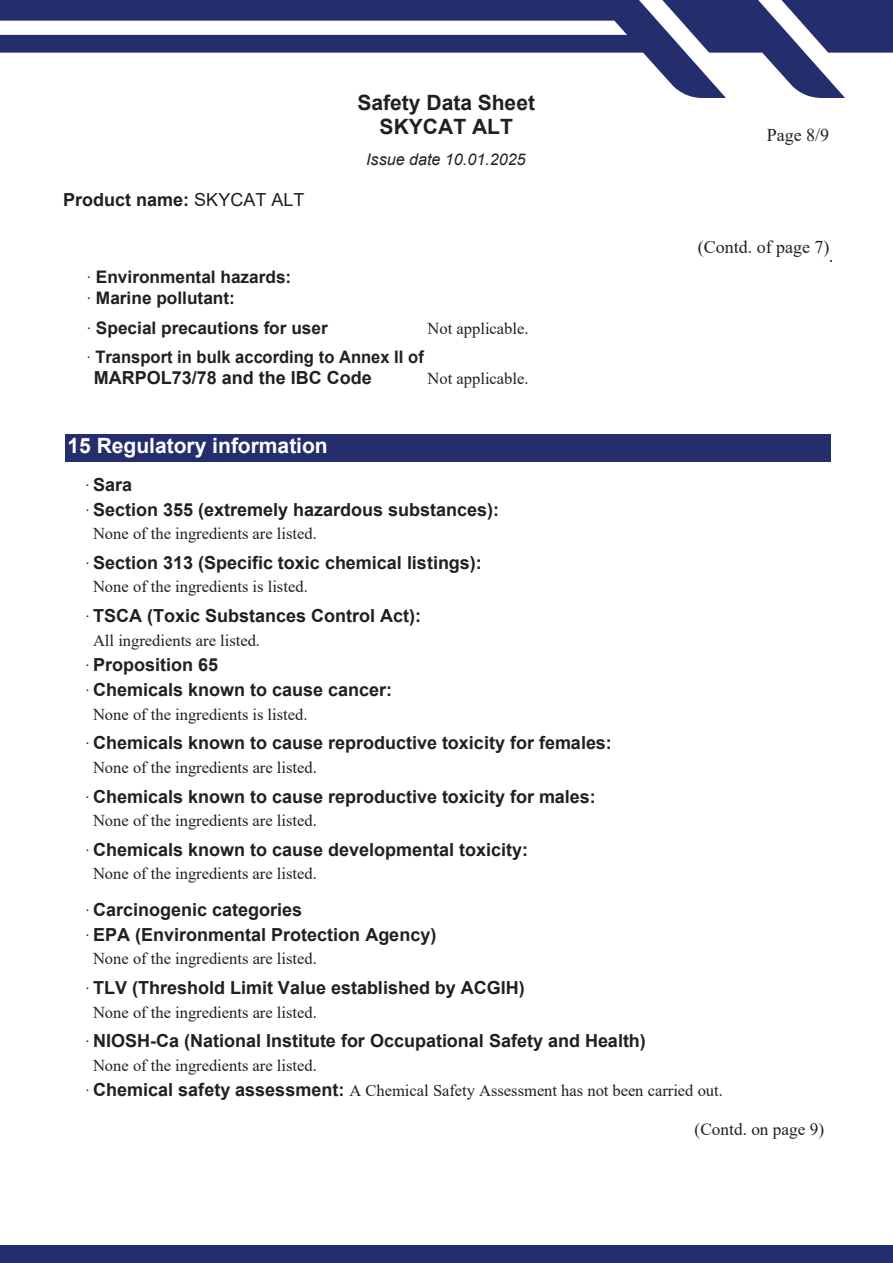
<style>
.page{position:relative;width:893px;height:1263px;background:#fff}
.page>*{position:absolute;margin:0;border:0;box-sizing:border-box;transform-origin:0 0}
.t1{font:700 21px/24px "Arial";color:#231f20;text-align:center}
.t2{font:700 21px "Arial";color:#fff}
.t3{font:700 18px/25.2px "Arial";color:#231f20}
.t4{font:18px "Times New Roman";color:#231f20}
.t5{font:700 17.25px/20.5px "Arial";color:#231f20}
.t6{font:700 17.25px "Arial";color:#231f20;scale:.96 1}
.t7{font:17.25px "Times New Roman";color:#231f20}
.t8{font:16.5px/25px "Times New Roman";color:#231f20}
.t9{font:italic 16.05px "Arial";color:#231f20}
.s1{font-weight:400}
.s2{font-family:"Times New Roman";font-weight:400;font-size:16.5px}
.s3{font-family:"Arial";font-weight:700;font-size:18px}
</style>
<div class="page">
<svg style="left:0;top:0;width:636px;height:53px;fill:#252e6c"></svg>
<svg style="left:636px;top:0;width:257px;height:98px"></svg>
<div style="left:0;top:1245px;width:893px;height:18px;background:#252e6c"></div>
<div style="left:65px;top:434px;width:765px;height:28px;background:#252e6c"></div>
<p class="t1" style="left:357px;top:91px;width:179px">Safety Data Sheet<br>SKYCAT ALT</p>
<p class="t3" style="left:63px;top:187px;width:243px">Product name: <span class="s1">SKYCAT ALT</span></p>
<p class="t9" style="left:366px;top:149px;width:161px">Issue date 10.01.2025</p>
<p class="t5" style="left:86px;top:267px;width:207px"><span class="s2">·</span> Environmental hazards: <span class="s2">·</span> Marine pollutant:</p>
<p class="t5" style="left:86px;top:317px;width:243px"><span class="s2">·</span> Special precautions for user</p>
<p class="t8" style="left:428px;top:315px;width:102px">Not applicable.</p>
<p class="t6" style="left:86px;top:345px;width:353px"><span class="s2">·</span> Transport in bulk according to Annex II of</p>
<p class="t3" style="left:94px;top:365px;width:279px">MARPOL73/78 and the IBC Code</p>
<p class="t8" style="left:428px;top:366px;width:102px">Not applicable.</p>
<p class="t4" style="left:767px;top:122px;width:64px">Page 8/9</p>
<p class="t4" style="left:698px;top:235px;width:133px">(Contd. of page 7)</p>
<p class="t2" style="left:67px;top:431px;width:262px">15 Regulatory information</p>
<p class="t3" style="left:85px;top:472px;width:416px"><span class="s2">·</span> Sara<br><span class="s2">·</span> Section 355 (extremely hazardous substances):</p>
<p class="t8" style="left:93px;top:521px;width:225px">None of the ingredients are listed.</p>
<p class="t3" style="left:85px;top:550px;width:398px"><span class="s2">·</span> Section 313 (Specific toxic chemical listings):</p>
<p class="t8" style="left:93px;top:574px;width:216px">None of the ingredients is listed.</p>
<p class="t3" style="left:85px;top:604px;width:338px"><span class="s2">·</span> TSCA (Toxic Substances Control Act):</p>
<p class="t8" style="left:93px;top:627px;width:168px">All ingredients are listed.</p>
<p class="t3" style="left:85px;top:652px;width:309px"><span class="s2">·</span> Proposition 65<br><span class="s2">·</span> Chemicals known to cause cancer:</p>
<p class="t8" style="left:93px;top:701px;width:216px">None of the ingredients is listed.</p>
<p class="t3" style="left:85px;top:730px;width:529px"><span class="s2">·</span> Chemicals known to cause reproductive toxicity for females:</p>
<p class="t8" style="left:93px;top:754px;width:225px">None of the ingredients are listed.</p>
<p class="t3" style="left:85px;top:784px;width:513px"><span class="s2">·</span> Chemicals known to cause reproductive toxicity for males:</p>
<p class="t8" style="left:93px;top:807px;width:225px">None of the ingredients are listed.</p>
<p class="t3" style="left:85px;top:837px;width:445px"><span class="s2">·</span> Chemicals known to cause developmental toxicity:</p>
<p class="t8" style="left:93px;top:861px;width:225px">None of the ingredients are listed.</p>
<p class="t3" style="left:85px;top:897px;width:353px"><span class="s2">·</span> Carcinogenic categories<br><span class="s2">·</span> EPA (Environmental Protection Agency)</p>
<p class="t8" style="left:93px;top:946px;width:225px">None of the ingredients are listed.</p>
<p class="t3" style="left:85px;top:975px;width:441px"><span class="s2">·</span> TLV (Threshold Limit Value established by ACGIH)</p>
<p class="t8" style="left:93px;top:999px;width:225px">None of the ingredients are listed.</p>
<p class="t3" style="left:85px;top:1028px;width:562px"><span class="s2">·</span> NIOSH-Ca (National Institute for Occupational Safety and Health)</p>
<p class="t8" style="left:85px;top:1052px;width:639px;text-indent:8px">None of the ingredients are listed.<br>· <span class="s3">Chemical safety assessment:</span> A Chemical Safety Assessment has not been carried out.</p>
<p class="t7" style="left:695px;top:1117px;width:131px">(Contd. on page 9)</p>
</div>
